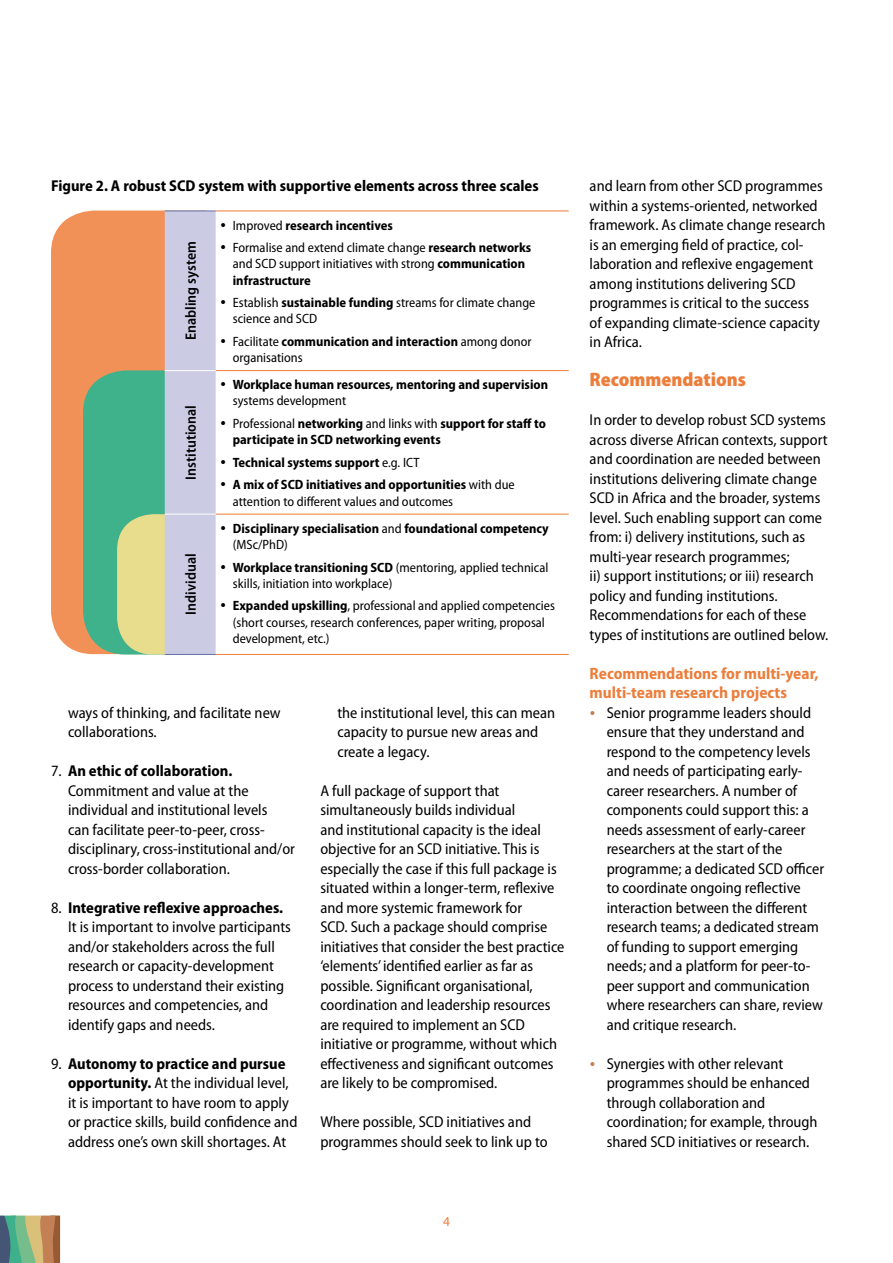
<style>
.page{position:relative;width:893px;height:1263px;background:#fff}
.page>*{position:absolute;margin:0;border:0;box-sizing:border-box;transform-origin:0 0}
.Heading_level_1{font:900 semi-condensed 19.5px "Myriad Pro";color:#ec7d3b}
.Heading_level_2{font:700 semi-condensed 16.5px/19.5px "Myriad Pro";color:#ec7d3b}
.Body_text{font:semi-condensed 15.75px/19.5px "Myriad Pro";color:#000}
.Table_Figure_title{font:700 semi-condensed 15.75px "Myriad Pro";color:#000}
.Table_header{font:600 semi-condensed 15px "Myriad Pro";color:#000}
.t1{font:semi-condensed 13.5px/16.2px "Myriad Pro";color:#000}
.t2{font:700 semi-condensed 13.5px/16.2px "Myriad Pro";color:#000}
.PAGE_NUMBER{font:13.5px "Myriad Pro";color:#ec7d3b}
.s1{font-weight:400}
.s2{font-weight:700}
.s3{color:#c27e53}
</style>
<div class="page">
<svg style="left:0;top:1215px;width:60px;height:48px;background:#8e9771"></svg>
<div style="left:51px;top:212px;width:32px;height:442px;background:#f19157"></div>
<svg style="left:83px;top:211px;width:133px;height:443px;background:#b1b8a1"></svg>
<svg style="left:216px;top:371px;width:353px;height:143px"></svg>
<hr style="left:216px;top:211px;width:353px;height:1px;background:#ec7d3b">
<hr style="left:216px;top:654px;width:353px;height:1px;background:#ec7d3b">
<hr style="left:165px;top:211px;width:51px;height:1px;background:#6871a9">
<hr style="left:165px;top:654px;width:51px;height:1px;background:#6871a9">
<hr style="left:165px;top:370px;width:51px;height:1px;background:#fff">
<hr style="left:165px;top:514px;width:51px;height:1px;background:#fff">
<hr style="left:216px;top:370px;width:353px;height:1px;background:#ec7d3b">
<hr style="left:216px;top:514px;width:353px;height:1px;background:#ec7d3b">
<p class="Table_Figure_title" style="left:51px;top:177px;width:489px">Figure 2. A robust SCD system with supportive elements across three scales</p>
<p class="Table_header" style="left:183px;top:340px;width:101px;rotate:-90deg">Enabling system</p>
<p class="Table_header" style="left:183px;top:479px;width:76px;rotate:-90deg">Institutional</p>
<p class="Table_header" style="left:183px;top:615px;width:63px;rotate:-90deg">Individual</p>
<p class="t2" style="left:220px;top:217px;width:174px">• <span class="s1">Improved</span> research incentives</p>
<p class="t1" style="left:233px;top:240px;width:300px;text-indent:-13px">• Formalise and extend climate change <span class="s2">research networks </span>and SCD support initiatives with strong <span class="s2">communication infrastructure</span></p>
<p class="t1" style="left:233px;top:295px;width:304px;text-indent:-13px">• Establish <span class="s2">sustainable funding</span> streams for climate change science and SCD</p>
<p class="t1" style="left:233px;top:334px;width:300px;text-indent:-13px">• Facilitate <span class="s2">communication and interaction</span> among donor organisations</p>
<p class="t2" style="left:233px;top:377px;width:317px;text-indent:-13px">• Workplace human resources, mentoring and supervision <span class="s1">systems development</span></p>
<p class="t2" style="left:233px;top:416px;width:315px;text-indent:-13px">• <span class="s1">Professional</span> networking <span class="s1">and links with</span> support for staff to participate in SCD networking events</p>
<p class="t2" style="left:220px;top:454px;width:201px">• Technical systems support <span class="s1">e.g. ICT</span></p>
<p class="t1" style="left:233px;top:477px;width:283px;text-indent:-13px">• <span class="s2">A mix of SCD initiatives and opportunities</span> with due attention to different values and outcomes</p>
<p class="t2" style="left:233px;top:520px;width:318px;text-indent:-13px">• Disciplinary specialisation <span class="s1">and</span> foundational competency <span class="s1">(MSc/PhD)</span></p>
<p class="t1" style="left:233px;top:559px;width:317px;text-indent:-13px">• <span class="s2">Workplace transitioning SCD</span> (mentoring, applied technical skills, initiation into workplace)</p>
<p class="t1" style="left:233px;top:598px;width:324px;text-indent:-13px">• <span class="s2">Expanded upskilling</span>, professional and applied competencies (short courses, research conferences, paper writing, proposal development, etc.)</p>
<p class="Body_text" style="left:68px;top:703px;width:214px">ways of thinking, and facilitate new collaborations.</p>
<p class="Body_text" style="left:68px;top:761px;width:228px;text-indent:-17px">7. <span class="s2">An ethic of collaboration.<br></span>Commitment and value at the individual and institutional levels<br>can facilitate peer-to-peer, cross&shy;disciplinary, cross-institutional and/or cross-border collaboration.</p>
<p class="Body_text" style="left:68px;top:898px;width:224px;text-indent:-17px">8. <span class="s2">Integrative reflexive approaches.<br></span>It is important to involve participants and/or stakeholders across the full research or capacity-development process to understand their existing resources and competencies, and identify gaps and needs.</p>
<p class="Body_text" style="left:68px;top:1054px;width:231px;text-indent:-17px">9. <span class="s2">Autonomy to practice and pursue opportunity.</span> At the individual level, it is important to have room to apply or practice skills, build confidence and address one’s own skill shortages. At</p>
<p class="Body_text" style="left:337px;top:703px;width:219px">the institutional level, this can mean capacity to pursue new areas and create a legacy.</p>
<p class="Body_text" style="left:320px;top:781px;width:246px">A full package of support that simultaneously builds individual<br>and institutional capacity is the ideal objective for an SCD initiative. This is especially the case if this full package is situated within a longer-term, reflexive and more systemic framework for<br>SCD. Such a package should comprise initiatives that consider the best practice ‘elements’ identified earlier as far as possible. Significant organisational, coordination and leadership resources are required to implement an SCD initiative or programme, without which effectiveness and significant outcomes are likely to be compromised.</p>
<p class="Body_text" style="left:320px;top:1112px;width:229px">Where possible, SCD initiatives and programmes should seek to link up to</p>
<p class="Body_text" style="left:590px;top:176px;width:237px">and learn from other SCD programmes within a systems-oriented, networked framework. As climate change research is an emerging field of practice, col&shy;laboration and reflexive engagement among institutions delivering SCD programmes is critical to the success<br>of expanding climate-science capacity in Africa.</p>
<p class="Heading_level_1" style="left:590px;top:368px;width:158px">Recommendations</p>
<p class="Body_text" style="left:590px;top:410px;width:240px">In order to develop robust SCD systems across diverse African contexts, support and coordination are needed between institutions delivering climate change SCD in Africa and the broader, systems level. Such enabling support can come from: i) delivery institutions, such as multi-year research programmes;<br>ii) support institutions; or iii) research policy and funding institutions.<br>Recommendations for each of these types of institutions are outlined below.</p>
<p class="Heading_level_2" style="left:590px;top:663px;width:231px">Recommendations for multi-year, multi-team research projects</p>
<p class="Body_text" style="left:607px;top:703px;width:219px;text-indent:-17px"><span class="s3">•</span> Senior programme leaders should ensure that they understand and respond to the competency levels and needs of participating early&shy;career researchers. A number of components could support this: a needs assessment of early-career researchers at the start of the programme; a dedicated SCD officer to coordinate ongoing reflective interaction between the different research teams; a dedicated stream of funding to support emerging needs; and a platform for peer-to&shy;peer support and communication where researchers can share, review and critique research.</p>
<p class="Body_text" style="left:607px;top:1054px;width:212px;text-indent:-17px"><span class="s3">•</span> Synergies with other relevant programmes should be enhanced through collaboration and coordination; for example, through shared SCD initiatives or research.</p>
<p class="PAGE_NUMBER" style="left:443px;top:1213px;width:8px">4</p>
</div>
